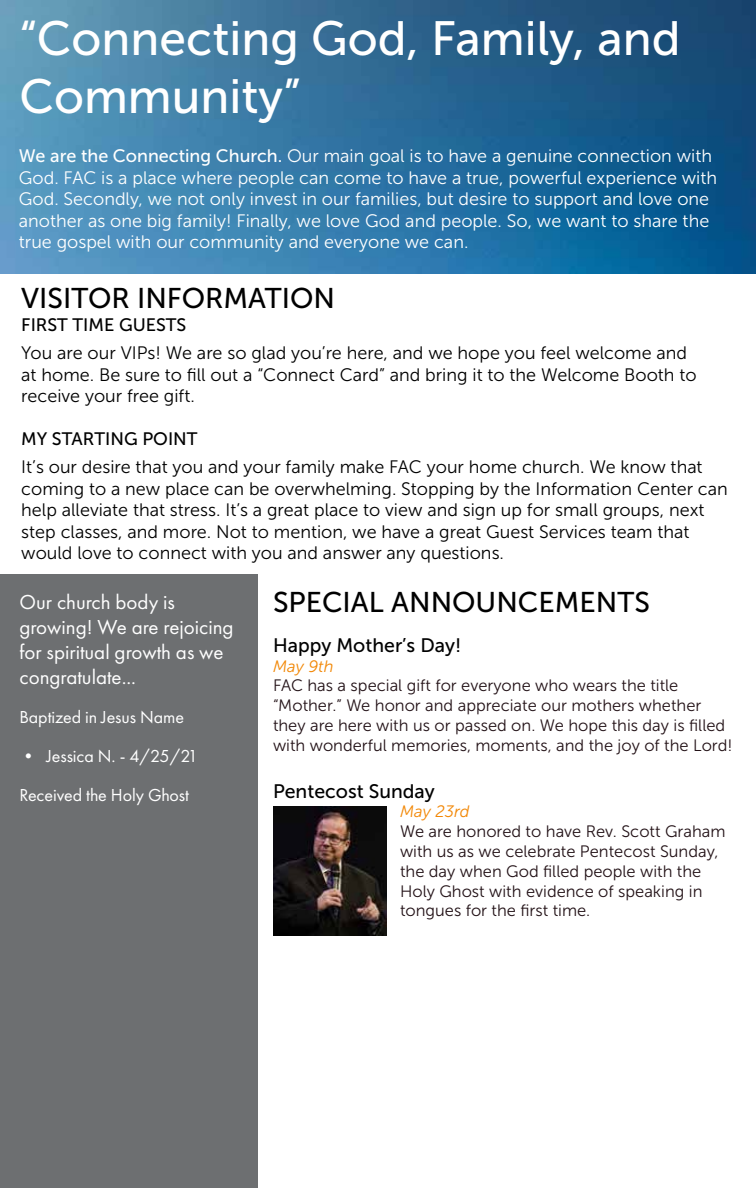
<style>
.page{position:relative;width:756px;height:1188px;background:#fff}
.page>*{position:absolute;margin:0;border:0;box-sizing:border-box;transform-origin:0 0}
.t1{font:48px/57.6px "Museo Sans 500";color:#fff}
.t2{font:28.5px "Museo Sans 500";color:#000}
.t3{font:21px/25.2px "Futura PT";color:#fff}
.t4{font:19.5px "Museo Sans 500";color:#000}
.t5{font:18px/21.6px "Museo Sans 300";color:#000}
.t6{font:18px/21.6px "Museo Sans 300";color:#fff}
.t7{font:18px/39px "Futura PT";letter-spacing:-.005em;color:#fff}
.t8{font:18px "Museo Sans 500";color:#000}
.t9{font:16.5px/19.8px "Museo Sans 300";color:#231217}
.t10{font:italic 16.5px "Museo Sans 300";color:#f28705}
.s1{font-family:"Museo Sans 500"}
</style>
<div class="page">
<img style="left:0;top:0;width:756px;height:273px">
<div style="left:0;top:575px;width:257px;height:613px;background:#6d6f71"></div>
<img style="left:273px;top:806px;width:114px;height:130px">
<h1 class="t1" style="left:19px;top:10px;width:663px">“Connecting God, Family, and<br>Community”</h1>
<p class="t6" style="left:19px;top:145px;width:700px"><span class="s1">We are the Connecting Church.</span> Our main goal is to have a genuine connection with God. FAC is a place where people can come to have a true, powerful experience with God. Secondly, we not only invest in our families, but desire to support and love one another as one big family! Finally, we love God and people. So, we want to share the true gospel with our community and everyone we can.</p>
<h2 class="t2" style="left:21px;top:282px;width:315px">VISITOR INFORMATION</h2>
<p class="t8" style="left:21px;top:315px;width:167px">FIRST TIME GUESTS</p>
<p class="t5" style="left:21px;top:342px;width:677px">You are our VIPs! We are so glad you’re here, and we hope you feel welcome and at home. Be sure to fill out a “Connect Card” and bring it to the Welcome Booth to receive your free gift.</p>
<p class="t8" style="left:21px;top:429px;width:178px">MY STARTING POINT</p>
<p class="t5" style="left:21px;top:456px;width:708px">It’s our desire that you and your family make FAC your home church. We know that coming to a new place can be overwhelming. Stopping by the Information Center can help alleviate that stress. It’s a great place to view and sign up for small groups, next step classes, and more. Not to mention, we have a great Guest Services team that would love to connect with you and answer any questions.</p>
<p class="t3" style="left:19px;top:589px;width:216px">Our church body is growing! We are rejoicing for spiritual growth as we congratulate...</p>
<p class="t7" style="left:19px;top:697px;width:166px">Baptized in Jesus Name</p>
<p class="t7" style="left:19px;top:736px;width:180px">• Jessica N. - 4/25/21<br>Received the Holy Ghost</p>
<h2 class="t2" style="left:273px;top:586px;width:378px">SPECIAL ANNOUNCEMENTS</h2>
<p class="t4" style="left:273px;top:634px;width:190px">Happy Mother’s Day!</p>
<p class="t10" style="left:273px;top:657px;width:62px">May 9th</p>
<p class="t9" style="left:273px;top:676px;width:461px">FAC has a special gift for everyone who wears the title “Mother.” We honor and appreciate our mothers whether they are here with us or passed on. We hope this day is filled with wonderful memories, moments, and the joy of the Lord!</p>
<p class="t4" style="left:273px;top:780px;width:163px">Pentecost Sunday</p>
<p class="t10" style="left:400px;top:803px;width:71px">May 23rd</p>
<p class="t9" style="left:400px;top:822px;width:327px">We are honored to have Rev. Scott Graham with us as we celebrate Pentecost Sunday, the day when God filled people with the Holy Ghost with evidence of speaking in tongues for the first time.</p>
</div>
